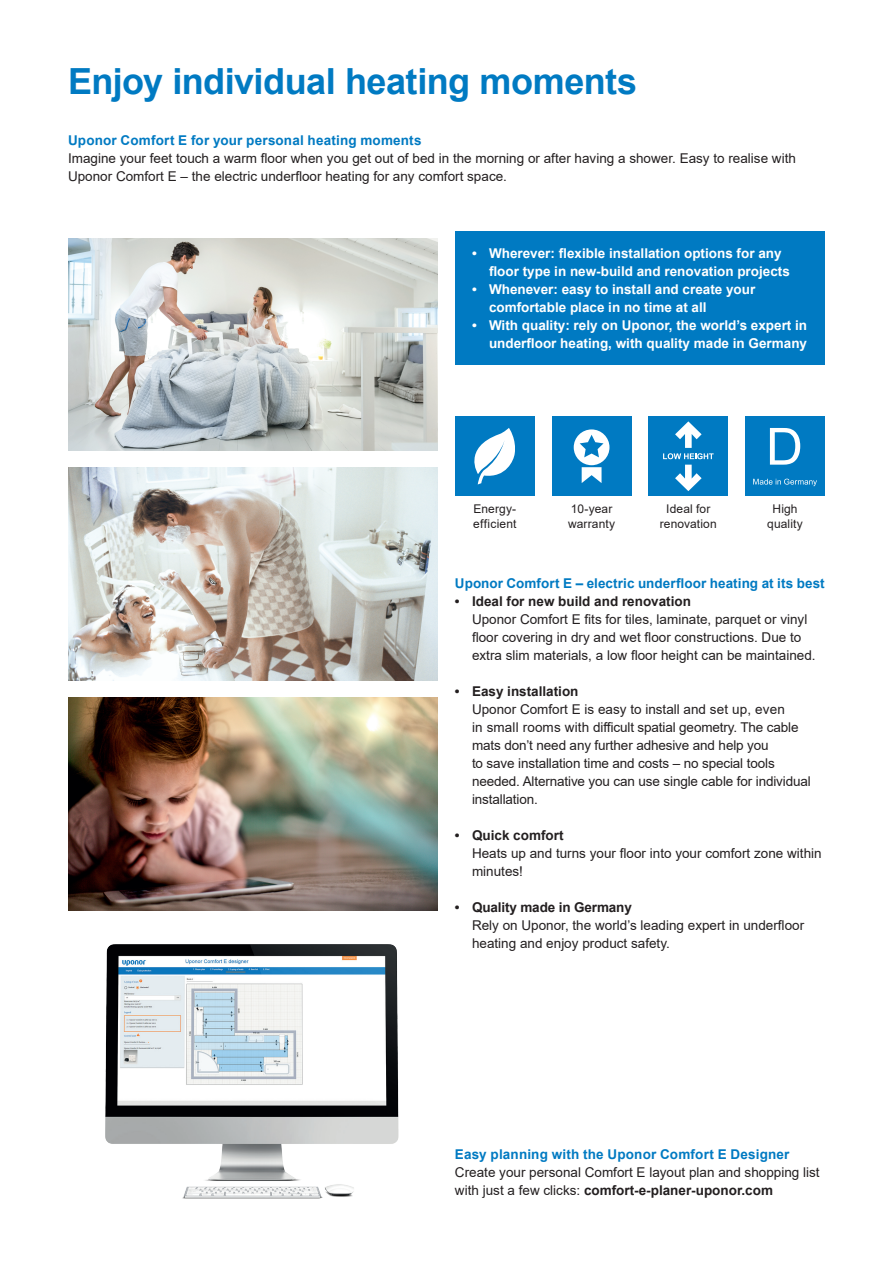
<style>
.page{position:relative;width:893px;height:1263px;background:#fff}
.page>*{position:absolute;margin:0;border:0;box-sizing:border-box;transform-origin:0 0}
.t1{font:700 36px "Arial";letter-spacing:-.015em;color:#007ac2}
.t2{font:13.5px/18px "Arial";color:#231f20}
.t3{font:700 13.5px/18px "Arial";color:#fff}
.t4{font:700 13.5px "Arial";letter-spacing:.01em;color:#007ac2}
.t5{font:700 13.5px "Arial";color:#231f20}
.t6{font:12px/14.4px "Arial";letter-spacing:.01em;color:#231f20}
.s1{font-weight:700}
</style>
<div class="page">
<img style="left:68px;top:238px;width:370px;height:213px">
<img style="left:68px;top:468px;width:370px;height:212px">
<img style="left:68px;top:697px;width:370px;height:213px">
<div style="left:455px;top:416px;width:80px;height:80px;background:#007ac2"></div>
<svg style="left:474px;top:428px;width:41px;height:56px"></svg>
<div style="left:552px;top:416px;width:79px;height:80px;background:#007ac2"></div>
<svg style="left:574px;top:429px;width:35px;height:54px"></svg>
<div style="left:648px;top:416px;width:80px;height:80px;background:#007ac2"></div>
<svg style="left:663px;top:421px;width:51px;height:38px"></svg>
<svg style="left:675px;top:465px;width:27px;height:26px"></svg>
<div style="left:745px;top:416px;width:80px;height:80px;background:#007ac2"></div>
<svg style="left:770px;top:428px;width:30px;height:37px"></svg>
<svg style="left:753px;top:479px;width:64px;height:7px"></svg>
<div style="left:455px;top:231px;width:370px;height:134px;background:#007ac2"></div>
<img style="left:105px;top:944px;width:294px;height:255px">
<h1 class="t1" style="left:68px;top:56px;width:571px">Enjoy individual heating moments</h1>
<p class="t4" style="left:68px;top:131px;width:355px">Uponor Comfort E for your personal heating moments</p>
<p class="t2" style="left:68px;top:149px;width:729px">Imagine your feet touch a warm floor when you get out of bed in the morning or after having a shower. Easy to realise with<br>Uponor Comfort E – the electric underfloor heating for any comfort space.</p>
<p class="t3" style="left:489px;top:245px;width:302px;text-indent:-17px">• Wherever: flexible installation options for any floor type in new-build and renovation projects</p>
<p class="t3" style="left:489px;top:281px;width:268px;text-indent:-17px">• Whenever: easy to install and create your comfortable place in no time at all</p>
<p class="t3" style="left:472px;top:317px;width:337px;text-align:right">• With quality: rely on Uponor, the world’s expert in underfloor heating, with quality made in Germany</p>
<p class="t6" style="left:473px;top:502px;width:45px">Energy&shy;efficient</p>
<p class="t6" style="left:568px;top:502px;width:49px">10-year warranty</p>
<p class="t6" style="left:660px;top:502px;width:58px;text-align:center">Ideal for renovation</p>
<p class="t6" style="left:767px;top:502px;width:37px;text-align:center">High quality</p>
<p class="t4" style="left:455px;top:574px;width:371px">Uponor Comfort E – electric underfloor heating at its best</p>
<p class="t5" style="left:455px;top:592px;width:238px">• Ideal for new build and renovation</p>
<p class="t2" style="left:472px;top:611px;width:345px">Uponor Comfort E fits for tiles, laminate, parquet or vinyl floor covering in dry and wet floor constructions. Due to extra slim materials, a low floor height can be maintained.</p>
<p class="t5" style="left:455px;top:682px;width:125px">• Easy installation</p>
<p class="t2" style="left:472px;top:701px;width:340px">Uponor Comfort E is easy to install and set up, even<br>in small rooms with difficult spatial geometry. The cable mats don’t need any further adhesive and help you<br>to save installation time and costs – no special tools needed. Alternative you can use single cable for individual installation.</p>
<p class="t5" style="left:455px;top:826px;width:110px">• Quick comfort</p>
<p class="t2" style="left:472px;top:845px;width:351px">Heats up and turns your floor into your comfort zone within minutes!</p>
<p class="t5" style="left:455px;top:898px;width:178px">• Quality made in Germany</p>
<p class="t2" style="left:472px;top:917px;width:334px">Rely on Uponor, the world’s leading expert in underfloor heating and enjoy product safety.</p>
<p class="t4" style="left:455px;top:1144px;width:336px">Easy planning with the Uponor Comfort E Designer</p>
<p class="t2" style="left:455px;top:1163px;width:366px">Create your personal Comfort E layout plan and shopping list with just a few clicks: <span class="s1">comfort-e-planer-uponor.com</span></p>
</div>
